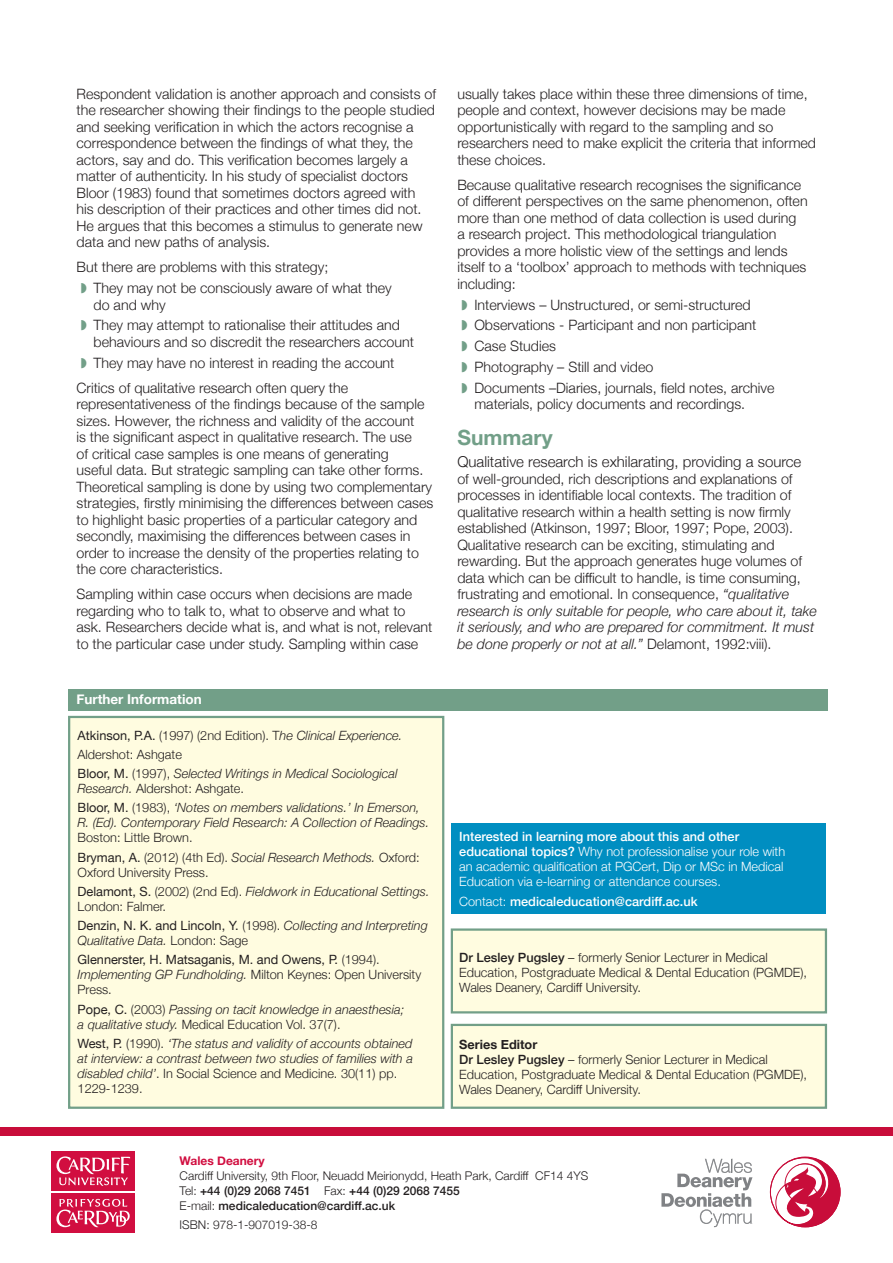
<style>
.page{position:relative;width:893px;height:1263px;background:#fff}
.page>*{position:absolute;margin:0;border:0;box-sizing:border-box;transform-origin:0 0}
.t1{font:700 21px "Helvetica Neue";color:#729f88}
.t2{font:300 15px "Helvetica Neue";color:#231f20}
.t3{font:300 14.25px/16.5px "Helvetica Neue";color:#231f20}
.t4{font:700 13.5px "Helvetica Neue";color:#fff}
.t5{font:italic 300 12.75px/15px "Helvetica Neue";color:#231f20}
.t6{font:300 12.75px/15px "Helvetica Neue";color:#231f20}
.t7{font:300 12.75px/15px "Helvetica Neue";color:#fff}
.t8{font:500 12.75px "Helvetica Neue";color:#fff}
.t9{font:700 12.75px "Helvetica Neue";color:#231f20}
.t10{font:300 12px "Helvetica Neue";color:#231f20}
.t11{font:500 12px "Helvetica Neue";color:#231f20}
.t12{font:700 12px "Helvetica Neue";color:#d10e40}
.s1{font-weight:400;font-style:normal}
.s2{font-style:normal}
.s3{font-weight:400}
.s4{font-style:italic}
.s5{font-weight:500}
.s6{font-weight:300}
</style>
<div class="page">
<svg style="left:770px;top:1157px;width:70px;height:70px"></svg>
<svg style="left:661px;top:1159px;width:91px;height:68px"></svg>
<div style="left:51px;top:1193px;width:84px;height:39px;background:#d10e40"></div>
<svg style="left:56px;top:1199px;width:74px;height:28px"></svg>
<div style="left:51px;top:1152px;width:84px;height:39px;background:#d10e40"></div>
<svg style="left:56px;top:1156px;width:74px;height:30px"></svg>
<div style="left:0;top:1127px;width:893px;height:8px;background:#c80d3a"></div>
<div style="left:68px;top:716px;width:376px;height:393px;background:#fffce0;border:2px solid #729f88"></div>
<div style="left:451px;top:1024px;width:376px;height:85px;background:#fffce0;border:2px solid #729f88"></div>
<div style="left:451px;top:928px;width:376px;height:85px;background:#fffce0;border:2px solid #729f88"></div>
<div style="left:68px;top:690px;width:759px;height:21px;background:#729f88"></div>
<div style="left:452px;top:823px;width:374px;height:91px;background:#008ec1"></div>
<p class="t3" style="left:77px;top:84px;width:361px">Respondent validation is another approach and consists of the researcher showing their findings to the people studied and seeking verification in which the actors recognise a correspondence between the findings of what they, the actors, say and do. This verification becomes largely a matter of authenticity. In his study of specialist doctors Bloor (1983) found that sometimes doctors agreed with his description of their practices and other times did not.<br>He argues that this becomes a stimulus to generate new data and new paths of analysis.</p>
<p class="t3" style="left:77px;top:258px;width:253px">But there are problems with this strategy;</p>
<p class="t3" style="left:94px;top:279px;width:300px">They may not be consciously aware of what they do and why</p>
<p class="t3" style="left:94px;top:316px;width:322px">They may attempt to rationalise their attitudes and behaviours and so discredit the researchers account</p>
<p class="t3" style="left:94px;top:353px;width:302px">They may have no interest in reading the account</p>
<p class="t3" style="left:77px;top:378px;width:358px">Critics of qualitative research often query the representativeness of the findings because of the sample sizes. However, the richness and validity of the account<br>is the significant aspect in qualitative research. The use<br>of critical case samples is one means of generating<br>useful data. But strategic sampling can take other forms.<br>Theoretical sampling is done by using two complementary strategies, firstly minimising the differences between cases to highlight basic properties of a particular category and secondly, maximising the differences between cases in order to increase the density of the properties relating to the core characteristics.</p>
<p class="t3" style="left:77px;top:585px;width:357px">Sampling within case occurs when decisions are made regarding who to talk to, what to observe and what to ask. Researchers decide what is, and what is not, relevant to the particular case under study. Sampling within case</p>
<p class="t4" style="left:77px;top:689px;width:127px">Further Information</p>
<p class="t5" style="left:78px;top:727px;width:326px"><span class="s1">Atkinson, P.A.</span> <span class="s2">(1997) (2nd Edition). T</span>he Clinical Experience.</p>
<p class="t6" style="left:78px;top:746px;width:106px">Aldershot: Ashgate</p>
<p class="t5" style="left:78px;top:765px;width:321px"><span class="s1">Bloor, M.</span> <span class="s2">(1997),</span> Selected Writings in Medical Sociological<br>Research. <span class="s2">Aldershot: Ashgate.</span></p>
<p class="t5" style="left:78px;top:799px;width:353px"><span class="s1">Bloor, M.</span> <span class="s2">(1983),</span> ‘Notes on members validations.’ In Emerson,<br>R. (Ed). Contemporary Field Research: A Collection of Readings.<br><span class="s2">Boston: Little Brown.</span></p>
<p class="t6" style="left:78px;top:848px;width:344px"><span class="s3">Bryman, A.</span> (2012) (4th Ed). <span class="s4">Social Research Methods.</span> Oxford:<br>Oxford University Press.</p>
<p class="t5" style="left:78px;top:883px;width:353px"><span class="s1">Delamont, S.</span> <span class="s2">(2002) (2nd Ed).</span> Fieldwork in Educational Settings.<br><span class="s2">London: Falmer.</span></p>
<p class="t5" style="left:78px;top:917px;width:352px"><span class="s1">Denzin, N. K. and Lincoln, Y.</span> <span class="s2">(1998).</span> Collecting and Interpreting<br>Qualitative Data. <span class="s2">London: Sage</span></p>
<p class="t6" style="left:78px;top:951px;width:345px"><span class="s3">Glennerster, H. Matsaganis, M. and Owens, P.</span> (1994).<br><span class="s4">Implementing GP Fundholding.</span> Milton Keynes: Open University<br>Press.</p>
<p class="t5" style="left:78px;top:1001px;width:328px"><span class="s1">Pope, C.</span> <span class="s2">(2003)</span> Passing on tacit knowledge in anaesthesia; a qualitative study. <span class="s2">Medical Education Vol. 37(7).</span></p>
<p class="t5" style="left:78px;top:1035px;width:337px"><span class="s1">West, P.</span> <span class="s2">(1990).</span> ‘The status and validity of accounts obtained at interview: a contrast between two studies of families with a disabled child’<span class="s2">. In Social Science and Medicine. 30(11) pp.<br>1229-1239.</span></p>
<p class="t3" style="left:457px;top:84px;width:360px">usually takes place within these three dimensions of time, people and context, however decisions may be made opportunistically with regard to the sampling and so researchers need to make explicit the criteria that informed these choices.</p>
<p class="t3" style="left:457px;top:175px;width:352px">Because qualitative research recognises the significance of different perspectives on the same phenomenon, often more than one method of data collection is used during<br>a research project. This methodological triangulation provides a more holistic view of the settings and lends itself to a ‘toolbox’ approach to methods with techniques including:</p>
<p class="t3" style="left:474px;top:295px;width:278px">Interviews – Unstructured, or semi-structured</p>
<p class="t3" style="left:474px;top:316px;width:283px">Observations - Participant and non participant</p>
<p class="t3" style="left:474px;top:337px;width:83px">Case Studies</p>
<p class="t3" style="left:474px;top:357px;width:180px">Photography – Still and video</p>
<p class="t3" style="left:474px;top:378px;width:302px">Documents –Diaries, journals, field notes, archive materials, policy documents and recordings.</p>
<p class="t1" style="left:457px;top:421px;width:97px">Summary</p>
<p class="t2" style="left:457px;top:450px;width:346px">Qualitative research is exhilarating, providing a source</p>
<p class="t3" style="left:457px;top:469px;width:361px">of well-grounded, rich descriptions and explanations of processes in identifiable local contexts. The tradition of qualitative research within a health setting is now firmly established (Atkinson, 1997; Bloor, 1997; Pope, 2003).<br>Qualitative research can be exciting, stimulating and rewarding. But the approach generates huge volumes of data which can be difficult to handle, is time consuming, frustrating and emotional. In consequence, <span class="s4">“qualitative research is only suitable for people, who care about it, take it seriously, and who are prepared for commitment. It must be done properly or not at all.”</span> Delamont, 1992:viii).</p>
<p class="t8" style="left:459px;top:826px;width:281px">Interested in learning more about this and other</p>
<p class="t7" style="left:459px;top:843px;width:327px"><span class="s5">educational topics?</span> Why not professionalise your role with an academic qualification at PGCert, Dip or MSc in Medical<br>Education via e-learning or attendance courses.</p>
<p class="t8" style="left:459px;top:891px;width:240px"><span class="s6">Contact:</span> medicaleducation@cardiff.ac.uk</p>
<p class="t6" style="left:459px;top:949px;width:349px"><span class="s5">Dr Lesley Pugsley</span> – formerly Senior Lecturer in Medical<br>Education, Postgraduate Medical &amp; Dental Education (PGMDE),<br>Wales Deanery, Cardiff University.</p>
<p class="t9" style="left:459px;top:1034px;width:80px">Series Editor</p>
<p class="t6" style="left:459px;top:1051px;width:349px"><span class="s5">Dr Lesley Pugsley</span> – formerly Senior Lecturer in Medical<br>Education, Postgraduate Medical &amp; Dental Education (PGMDE),<br>Wales Deanery, Cardiff University.</p>
<p class="t12" style="left:180px;top:1151px;width:87px">Wales Deanery</p>
<p class="t10" style="left:180px;top:1166px;width:410px">Cardiff University, 9th Floor, Neuadd Meirionydd, Heath Park, Cardiff CF14 4YS</p>
<p class="t11" style="left:180px;top:1181px;width:282px"><span class="s6">Tel:</span> +44 (0)29 2068 7451 <span class="s6">Fax:</span> +44 (0)29 2068 7455</p>
<p class="t11" style="left:180px;top:1196px;width:217px"><span class="s6">E-mail:</span> medicaleducation@cardiff.ac.uk</p>
<p class="t10" style="left:180px;top:1215px;width:139px">ISBN: 978-1-907019-38-8</p>
</div>
